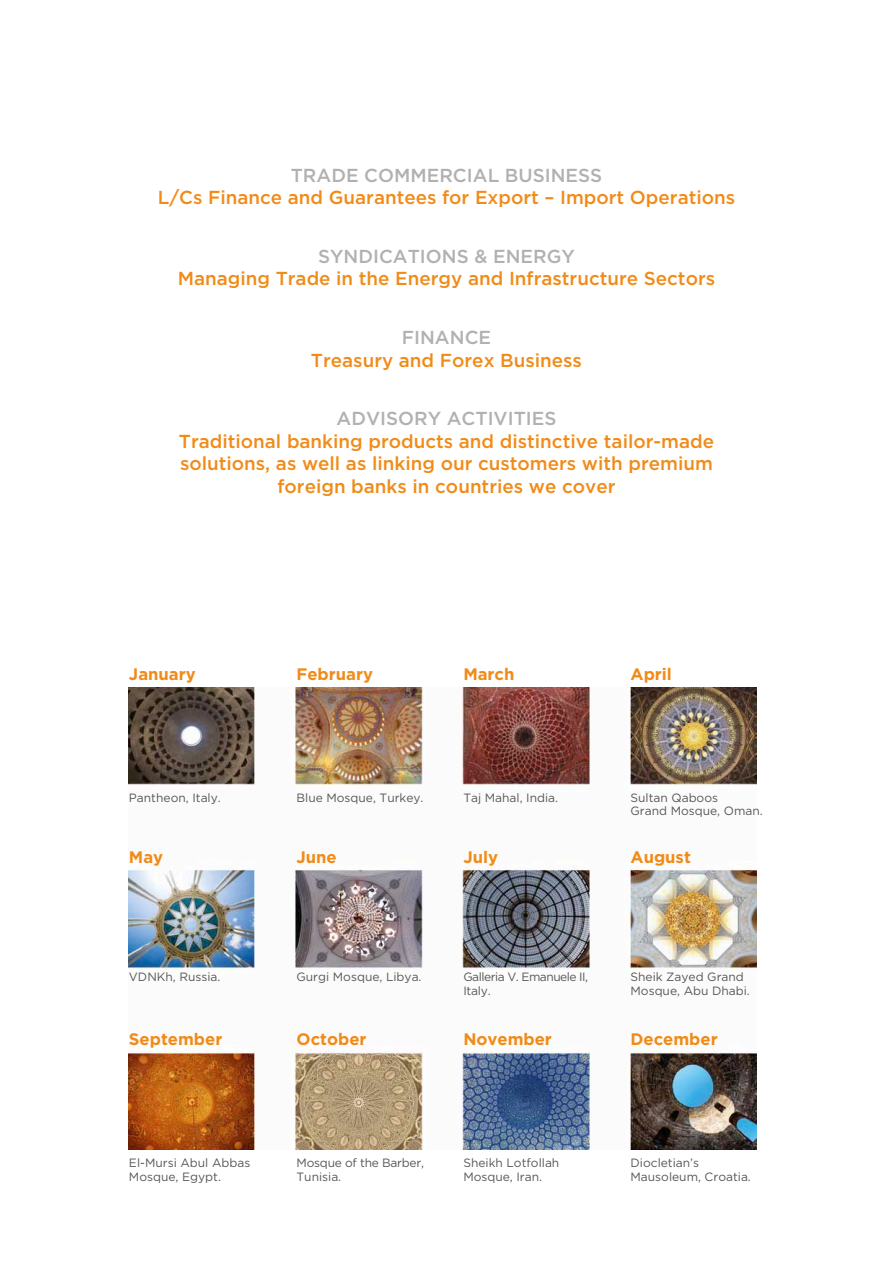
<style>
.page{position:relative;width:893px;height:1263px;background:#fff}
.page>*{position:absolute;margin:0;border:0;box-sizing:border-box;transform-origin:0 0}
.t1{font:500 18.75px/22.5px "Gotham";color:#f18b18;text-align:center}
.t2{font:500 18.75px "Gotham";color:#b2b1b1}
.t3{font:700 16.65px "Gotham";color:#f18b18}
.t4{font:12px/13.5px "Gotham";color:#575756}
.t5{font:12px/13.5px "Gotham";letter-spacing:-.04em;color:#575756}
.t6{font:12px/13.5px "Gotham";letter-spacing:-.02em;color:#575756}
</style>
<div class="page">
<img style="left:129px;top:688px;width:627px;height:462px">
<p class="t2" style="left:291px;top:164px;width:313px">TRADE COMMERCIAL BUSINESS</p>
<p class="t1" style="left:158px;top:186px;width:579px">L/Cs Finance and Guarantees for Export – Import Operations</p>
<p class="t2" style="left:318px;top:246px;width:258px">SYNDICATIONS &amp; ENERGY</p>
<p class="t1" style="left:178px;top:267px;width:539px">Managing Trade in the Energy and Infrastructure Sectors</p>
<p class="t2" style="left:402px;top:327px;width:91px">FINANCE</p>
<p class="t1" style="left:311px;top:348px;width:273px">Treasury and Forex Business</p>
<p class="t2" style="left:336px;top:408px;width:221px">ADVISORY ACTIVITIES</p>
<p class="t1" style="left:179px;top:429px;width:537px">Traditional banking products and distinctive tailor-made solutions, as well as linking our customers with premium foreign banks in countries we cover</p>
<p class="t3" style="left:129px;top:664px;width:68px">January</p>
<p class="t3" style="left:463px;top:664px;width:53px">March</p>
<p class="t3" style="left:297px;top:664px;width:78px">February</p>
<p class="t3" style="left:630px;top:664px;width:43px">April</p>
<p class="t4" style="left:129px;top:790px;width:93px">Pantheon, Italy.</p>
<p class="t4" style="left:296px;top:790px;width:129px">Blue Mosque, Turkey.</p>
<p class="t4" style="left:463px;top:790px;width:96px">Taj Mahal, India.</p>
<p class="t4" style="left:630px;top:790px;width:134px">Sultan Qaboos<br>Grand Mosque, Oman.</p>
<p class="t3" style="left:129px;top:847px;width:36px">May</p>
<p class="t3" style="left:297px;top:847px;width:42px">June</p>
<p class="t3" style="left:463px;top:847px;width:36px">July</p>
<p class="t3" style="left:630px;top:847px;width:62px">August</p>
<p class="t4" style="left:129px;top:970px;width:93px">VDNKh, Russia.</p>
<p class="t4" style="left:296px;top:970px;width:127px">Gurgi Mosque, Libya.</p>
<p class="t5" style="left:463px;top:970px;width:126px">Galleria V. Emanuele II,<br>Italy.</p>
<p class="t4" style="left:630px;top:970px;width:121px">Sheik Zayed Grand<br>Mosque, Abu Dhabi.</p>
<p class="t3" style="left:129px;top:1029px;width:95px">September</p>
<p class="t3" style="left:297px;top:1029px;width:72px">October</p>
<p class="t3" style="left:463px;top:1029px;width:90px">November</p>
<p class="t3" style="left:630px;top:1029px;width:89px">December</p>
<p class="t4" style="left:129px;top:1156px;width:123px">El-Mursi Abul Abbas<br>Mosque, Egypt.</p>
<p class="t6" style="left:296px;top:1156px;width:129px">Mosque of the Barber,<br>Tunisia.</p>
<p class="t4" style="left:463px;top:1156px;width:97px">Sheikh Lotfollah<br>Mosque, Iran.</p>
<p class="t4" style="left:630px;top:1156px;width:122px">Diocletian’s<br>Mausoleum, Croatia.</p>
</div>
